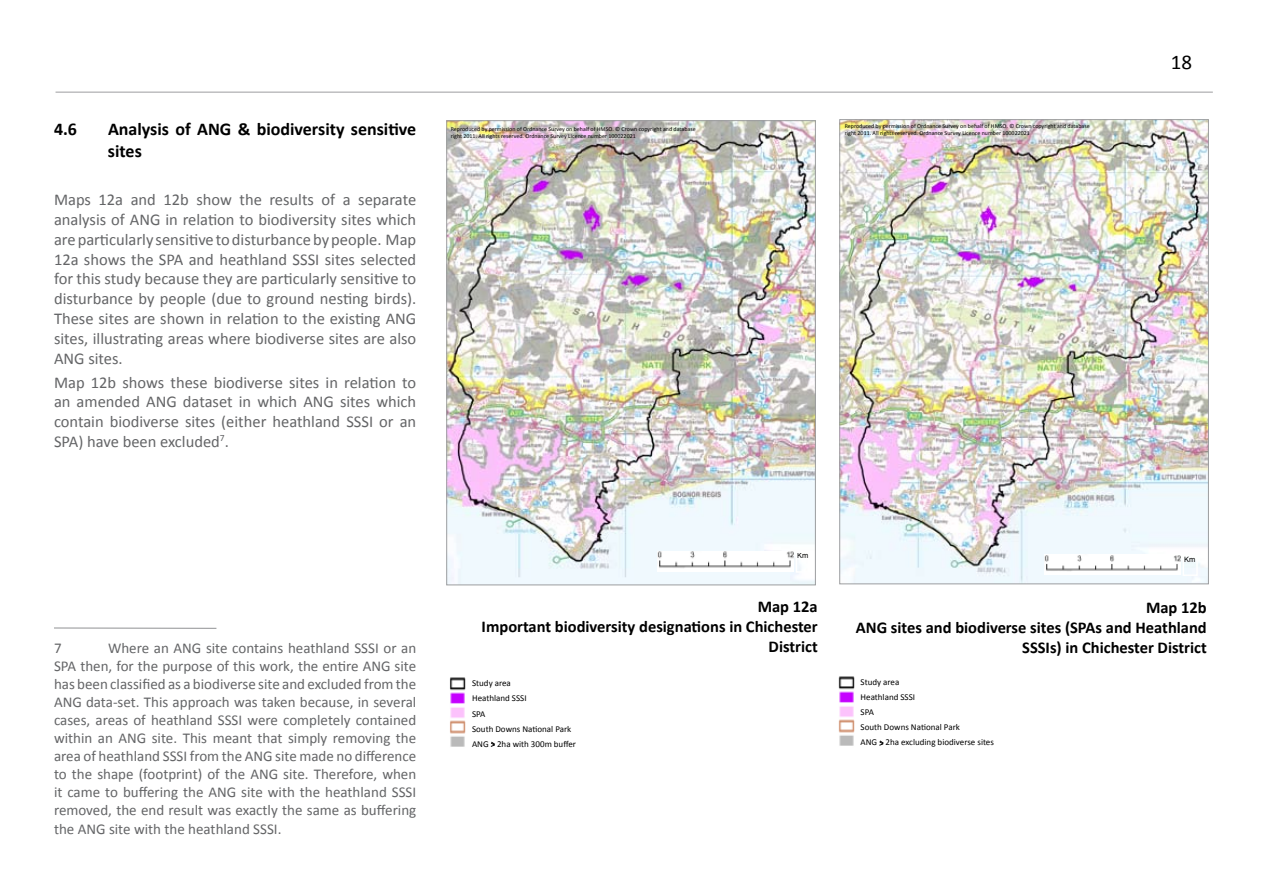
<style>
.page{position:relative;width:1263px;height:893px;background:#fff}
.page>*{position:absolute;margin:0;border:0;box-sizing:border-box;transform-origin:0 0}
.t1{font:21px "Calibri";color:#000}
.t2{font:700 18px/21.6px "Calibri";color:#000}
.t3{font:16.5px/19.8px "Calibri";color:#646567;text-align:justify}
.t4{font:700 16.5px/19.8px "Calibri";color:#000;text-align:right}
.t5{font:15px/18px "Calibri";color:#646567;text-align:justify}
.t6{font:9px/15px "Calibri";color:#000}
.t7{font:7.5px "Arial";color:#000}
.t8{font:6px/7.2px "Calibri";color:#000}
</style>
<div class="page">
<img style="left:841px;top:121px;width:365px;height:461px">
<hr style="left:56px;top:92px;width:1157px;height:1px;background:#9c9d9f">
<img style="left:448px;top:122px;width:365px;height:461px">
<img style="left:451px;top:678px;width:15px;height:69px">
<div style="left:448px;top:675px;width:25px;height:75px;border:2px solid #fff"></div>
<div style="left:472px;top:680px;width:193px;height:78px;background:#fff"></div>
<svg style="left:490px;top:742px;width:5px;height:5px"></svg>
<img style="left:657px;top:551px;width:137px;height:20px">
<div style="left:1182px;top:555px;width:16px;height:21px;border:2px solid #fff"></div>
<img style="left:1044px;top:555px;width:137px;height:19px">
<img style="left:840px;top:677px;width:14px;height:69px">
<div style="left:837px;top:674px;width:24px;height:75px;border:2px solid #fff"></div>
<div style="left:860px;top:678px;width:193px;height:79px;background:#fff"></div>
<svg style="left:879px;top:740px;width:5px;height:6px"></svg>
<hr style="left:54px;top:627px;width:162px;height:2px;background:#9c9d9f">
<p class="t2" style="left:54px;top:118px;width:25px">4.6</p>
<p class="t2" style="left:108px;top:118px;width:310px">Analysis of ANG &amp; biodiversity sensitive sites</p>
<p class="t3" style="left:54px;top:189px;width:364px">Maps 12a and 12b show the results of a separate analysis of ANG in relation to biodiversity sites which are particularly sensitive to disturbance by people. Map 12a shows the SPA and heathland SSSI sites selected for this study because they are particularly sensitive to disturbance by people (due to ground nesting birds).<br>These sites are shown in relation to the existing ANG sites, illustrating areas where biodiverse sites are also ANG sites.</p>
<p class="t3" style="left:54px;top:371px;width:364px">Map 12b shows these biodiverse sites in relation to an amended ANG dataset in which ANG sites which contain biodiverse sites (either heathland SSSI or an SPA) have been excluded<sup>7</sup>.</p>
<p class="t8" style="left:451px;top:125px;width:246px">Reproduced by permission of Ordnance Survey on behalf of HMSO. © Crown copyright and database right 2011. All rights reserved. Ordnance Survey Licence number 100022021</p>
<p class="t8" style="left:845px;top:122px;width:246px">Reproduced by permission of Ordnance Survey on behalf of HMSO. © Crown copyright and database right 2011. All rights reserved. Ordnance Survey Licence number 100022021</p>
<p class="t1" style="left:1171px;top:49px;width:23px">18</p>
<p class="t5" style="left:54px;top:638px;width:364px;text-indent:54px">Where an ANG site contains heathland SSSI or an SPA then, for the purpose of this work, the entire ANG site has been classified as a biodiverse site and excluded from the ANG data-set. This approach was taken because, in several cases, areas of heathland SSSI were completely contained within an ANG site. This meant that simply removing the area of heathland SSSI from the ANG site made no difference to the shape (footprint) of the ANG site. Therefore, when it came to buffering the ANG site with the heathland SSSI removed, the end result was exactly the same as buffering</p>
<p class="t5" style="left:54px;top:820px;width:229px">the ANG site with the heathland SSSI.</p>
<p class="t5" style="left:54px;top:638px;width:9px">7</p>
<p class="t7" style="left:797px;top:551px;width:13px">Km</p>
<p class="t4" style="left:482px;top:596px;width:338px">Map 12a<br>Important biodiversity designations in Chichester<br>District</p>
<p class="t6" style="left:472px;top:675px;width:105px">Study area<br>Heathland SSSI<br>SPA<br>South Downs National Park<br>ANG 2ha with 300m buffer</p>
<p class="t7" style="left:1184px;top:554px;width:13px">Km</p>
<p class="t4" style="left:856px;top:597px;width:352px">Map 12b<br>ANG sites and biodiverse sites (SPAs and Heathland<br>SSSIs) in Chichester District</p>
<p class="t6" style="left:860px;top:674px;width:135px">Study area<br>Heathland SSSI<br>SPA<br>South Downs National Park<br>ANG 2ha excluding biodiverse sites</p>
</div>
